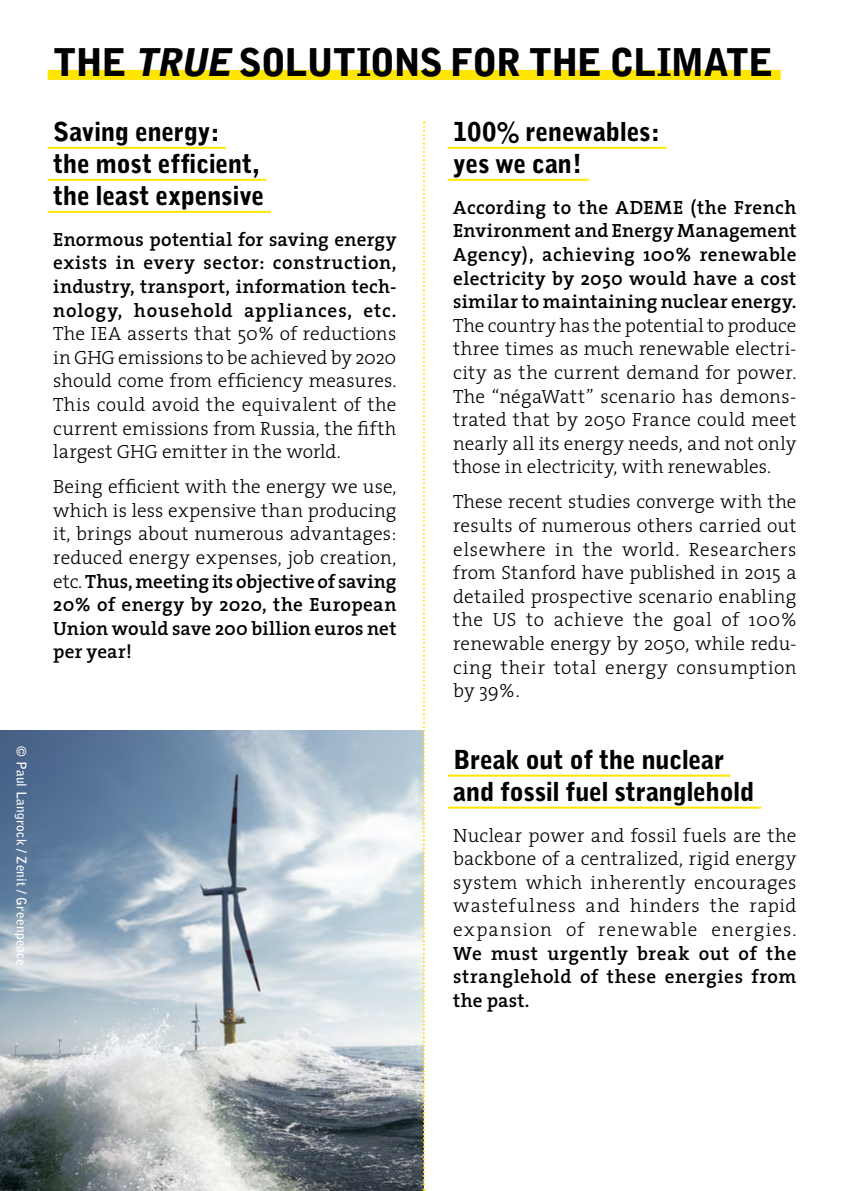
<style>
.page{position:relative;width:851px;height:1191px;background:#fff}
.page>*{position:absolute;margin:0;border:0;box-sizing:border-box;transform-origin:0 0}
.t1{font:900 38px "Bell Gothic";letter-spacing:-.035em;color:#000}
.t2{font:900 26px/32px "Bell Gothic";letter-spacing:-.015em;color:#000}
.t3{font:300 19.2px/23.6px "The Serif";letter-spacing:.015em;color:#000;text-align:justify}
.t4{font:600 19.2px/23.6px "The Serif";letter-spacing:.025em;color:#000;text-align:justify}
.t5{font:700 13.4px "Bell Gothic";letter-spacing:.015em;color:#fff}
.s1{font-style:italic}
.s2{font-weight:600}
</style>
<div class="page">
<img style="left:0;top:730px;width:423px;height:461px">
<div style="left:48px;top:70px;width:732px;height:10px;background:#ffe500"></div>
<hr style="left:48px;top:147px;width:178px;height:2px;background:#ffe500">
<hr style="left:48px;top:179px;width:218px;height:2px;background:#ffe500">
<hr style="left:48px;top:211px;width:223px;height:2px;background:#ffe500">
<hr style="left:447px;top:147px;width:219px;height:2px;background:#ffe500">
<hr style="left:447px;top:179px;width:141px;height:2px;background:#ffe500">
<hr style="left:447px;top:774px;width:283px;height:2px;background:#ffe500">
<hr style="left:447px;top:806px;width:314px;height:2px;background:#ffe500">
<svg style="left:423px;top:122px;width:2px;height:1069px"></svg>
<p class="t5" style="left:30px;top:746px;width:221px;rotate:90deg">© Paul Langrock / Zenit / Greenpeace</p>
<h1 class="t1" style="left:53px;top:40px;width:721px">THE <span class="s1">TRUE</span> SOLUTIONS FOR THE CLIMATE</h1>
<h2 class="t2" style="left:53px;top:116px;width:213px">Saving energy:<br>the most efficient, the least expensive</h2>
<p class="t4" style="left:53px;top:227px;width:345px">Enormous potential for saving energy exists in every sector: construction, industry, transport, information tech&shy;nology, household appliances, etc.</p>
<p class="t3" style="left:53px;top:321px;width:344px">The IEA asserts that 50% of reductions in GHG emissions to be achieved by 2020 should come from efficiency measures.<br>This could avoid the equivalent of the current emissions from Russia, the fifth largest GHG emitter in the world.</p>
<p class="t3" style="left:53px;top:474px;width:345px">Being efficient with the energy we use, which is less expensive than producing it, brings about numerous advantages: reduced energy expenses, job creation, etc. <span class="s2">Thus, meeting its objective of saving 20% of energy by 2020, the European Union would save 200 billion euros net per year!</span></p>
<h2 class="t2" style="left:453px;top:116px;width:208px">100% renewables: yes we can!</h2>
<p class="t4" style="left:453px;top:195px;width:345px">According to the ADEME (the French Environment and Energy Management Agency), achieving 100% renewable electricity by 2050 would have a cost similar to maintaining nuclear energy.</p>
<p class="t3" style="left:453px;top:313px;width:345px">The country has the potential to produce three times as much renewable electri&shy;city as the current demand for power.<br>The “négaWatt” scenario has demons&shy;trated that by 2050 France could meet nearly all its energy needs, and not only those in electricity, with renewables.</p>
<p class="t3" style="left:453px;top:489px;width:345px">These recent studies converge with the results of numerous others carried out elsewhere in the world. Researchers from Stanford have published in 2015 a detailed prospective scenario enabling the US to achieve the goal of 100% renewable energy by 2050, while redu&shy;cing their total energy consumption by 39%.</p>
<h2 class="t2" style="left:453px;top:744px;width:303px">Break out of the nuclear and fossil fuel stranglehold</h2>
<p class="t3" style="left:453px;top:822px;width:345px">Nuclear power and fossil fuels are the backbone of a centralized, rigid energy system which inherently encourages wastefulness and hinders the rapid expansion of renewable energies.</p>
<p class="t4" style="left:453px;top:940px;width:344px">We must urgently break out of the stranglehold of these energies from the past.</p>
</div>
